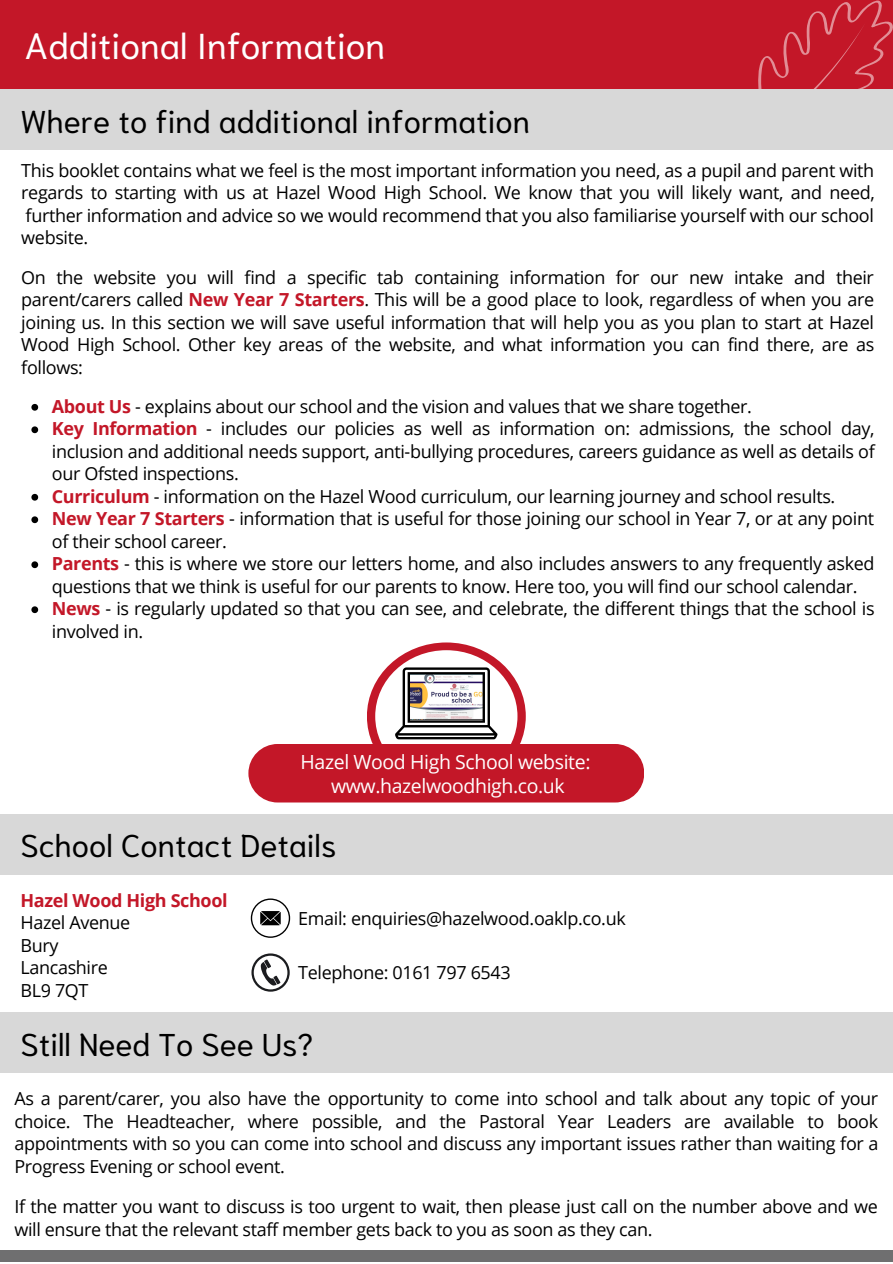
<style>
.page{position:relative;width:893px;height:1264px;background:#fff}
.page>*{position:absolute;margin:0;border:0;box-sizing:border-box;transform-origin:0 0}
.t1{font:36px "Niramit";color:#fff}
.t2{font:31.5px "Niramit";color:#000}
.t3{font:19.5px "Open Sans";letter-spacing:-.02em;color:#fff}
.t4{font:18px/22.5px "Open Sans";letter-spacing:-.02em;color:#000;text-align:justify}
.t5{font:700 18px "Open Sans";letter-spacing:-.02em;color:#c31728}
.s1{font-weight:700;color:#c31728}
</style>
<div class="page">
<div style="left:0;top:0;width:892px;height:89px;background:#c31728"></div>
<svg style="left:758px;top:0;width:134px;height:89px"></svg>
<div style="left:0;top:1250px;width:892px;height:12px;background:#6f6f70"></div>
<div style="left:0;top:89px;width:892px;height:61px;background:#d8d8d8"></div>
<div style="left:0;top:813px;width:892px;height:61px;background:#d8d8d8"></div>
<div style="left:0;top:1012px;width:892px;height:60px;background:#d8d8d8"></div>
<div style="left:367px;top:642px;width:158px;height:148px;background:#c31728;border-radius:50%"></div>
<div style="left:375px;top:650px;width:142px;height:132px;background:#fff;border-radius:50%"></div>
<svg style="left:395px;top:667px;width:102px;height:72px"></svg>
<div style="left:248px;top:744px;width:395px;height:58px;background:#c31728;border-radius:29px"></div>
<svg style="left:251px;top:898px;width:39px;height:39px"></svg>
<svg style="left:251px;top:953px;width:39px;height:38px"></svg>
<svg style="left:31px;top:404px;width:7px;height:6px"></svg>
<svg style="left:31px;top:426px;width:7px;height:7px"></svg>
<svg style="left:31px;top:494px;width:7px;height:6px"></svg>
<svg style="left:31px;top:516px;width:7px;height:7px"></svg>
<svg style="left:31px;top:561px;width:7px;height:7px"></svg>
<svg style="left:31px;top:606px;width:7px;height:7px"></svg>
<p class="t1" style="left:25px;top:19px;width:362px">Additional Information</p>
<p class="t2" style="left:21px;top:98px;width:511px">Where to find additional information</p>
<p class="t4" style="left:21px;top:158px;width:855px">This booklet contains what we feel is the most important information you need, as a pupil and parent with regards to starting with us at Hazel Wood High School. We know that you will likely want, and need, further information and advice so we would recommend that you also familiarise yourself with our school website.</p>
<p class="t4" style="left:21px;top:265px;width:854px">On the website you will find a specific tab containing information for our new intake and their parent/carers called <span class="s1">New Year 7 Starters</span>. This will be a good place to look, regardless of when you are joining us. In this section we will save useful information that will help you as you plan to start at Hazel Wood High School. Other key areas of the website, and what information you can find there, are as follows:</p>
<p class="t4" style="left:52px;top:394px;width:701px"><span class="s1">About Us</span> - explains about our school and the vision and values that we share together.</p>
<p class="t4" style="left:52px;top:417px;width:824px"><span class="s1">Key Information</span> - includes our policies as well as information on: admissions, the school day, inclusion and additional needs support, anti-bullying procedures, careers guidance as well as details of our Ofsted inspections.</p>
<p class="t4" style="left:52px;top:484px;width:785px"><span class="s1">Curriculum</span> - information on the Hazel Wood curriculum, our learning journey and school results.</p>
<p class="t4" style="left:52px;top:507px;width:823px"><span class="s1">New Year 7 Starters</span> - information that is useful for those joining our school in Year 7, or at any point of their school career.</p>
<p class="t4" style="left:52px;top:552px;width:824px"><span class="s1">Parents</span> - this is where we store our letters home, and also includes answers to any frequently asked questions that we think is useful for our parents to know. Here too, you will find our school calendar.</p>
<p class="t4" style="left:52px;top:597px;width:824px"><span class="s1">News</span> - is regularly updated so that you can see, and celebrate, the different things that the school is involved in.</p>
<p class="t3" style="left:300px;top:748px;width:291px">Hazel Wood High School website:</p>
<p class="t3" style="left:331px;top:772px;width:235px">www.hazelwoodhigh.co.uk</p>
<p class="t2" style="left:21px;top:822px;width:317px">School Contact Details</p>
<p class="t5" style="left:21px;top:887px;width:208px">Hazel Wood High School</p>
<p class="t4" style="left:21px;top:911px;width:111px">Hazel Avenue</p>
<p class="t4" style="left:21px;top:933px;width:40px">Bury</p>
<p class="t4" style="left:21px;top:956px;width:89px">Lancashire</p>
<p class="t4" style="left:21px;top:978px;width:70px">BL9 7QT</p>
<p class="t4" style="left:298px;top:906px;width:329px">Email: enquiries@hazelwood.oaklp.co.uk</p>
<p class="t4" style="left:298px;top:961px;width:214px">Telephone: 0161 797 6543</p>
<p class="t2" style="left:21px;top:1020px;width:294px">Still Need To See Us?</p>
<p class="t4" style="left:14px;top:1087px;width:865px">As a parent/carer, you also have the opportunity to come into school and talk about any topic of your choice. The Headteacher, where possible, and the Pastoral Year Leaders are available to book appointments with so you can come into school and discuss any important issues rather than waiting for a Progress Evening or school event.</p>
<p class="t4" style="left:14px;top:1194px;width:864px">If the matter you want to discuss is too urgent to wait, then please just call on the number above and we will ensure that the relevant staff member gets back to you as soon as they can.</p>
</div>
